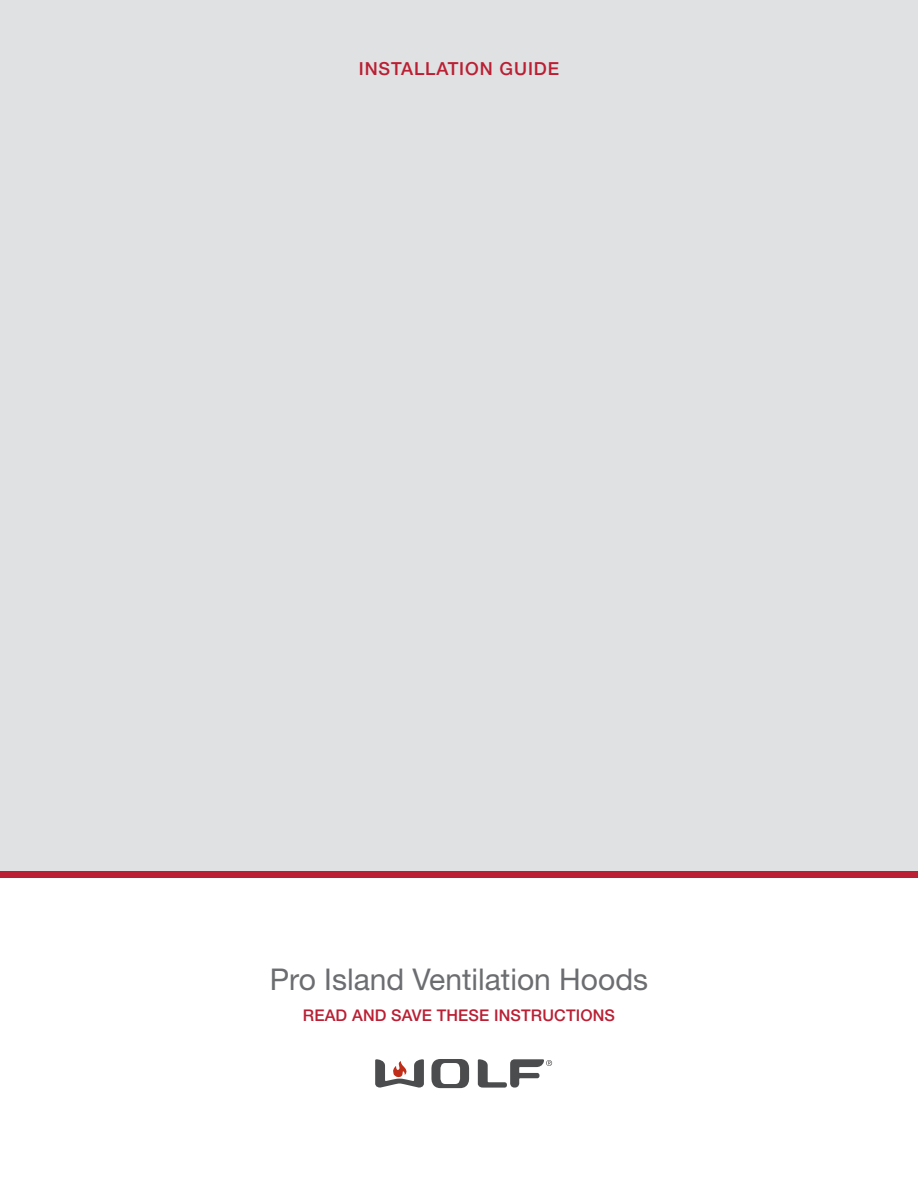
<style>
.page{position:relative;width:918px;height:1188px;background:#fff}
.page>*{position:absolute;margin:0;border:0;box-sizing:border-box;transform-origin:0 0}
.t1{font:30px "Helvetica Neue LT Std";color:#6c6d70}
.t2{font:500 18px "Helvetica Neue LT Std";letter-spacing:.05em;color:#ba1f33}
.t3{font:500 16.2px "Helvetica Neue LT Std";letter-spacing:.01em;color:#ba1f33}
</style>
<div class="page">
<div style="left:0;top:0;width:918px;height:878px;background:#e0e1e3"></div>
<div style="left:0;top:871px;width:918px;height:7px;background:#ba1f33"></div>
<svg style="left:375px;top:1059px;width:49px;height:29px"></svg>
<svg style="left:478px;top:1059px;width:74px;height:29px"></svg>
<svg style="left:431px;top:1059px;width:39px;height:29px"></svg>
<p class="t2" style="left:359px;top:62px;width:202px">INSTALLATION GUIDE</p>
<h1 class="t1" style="left:270px;top:969px;width:380px">Pro Island Ventilation Hoods</h1>
<p class="t3" style="left:303px;top:1009px;width:314px">READ AND SAVE THESE INSTRUCTIONS</p>
</div>
